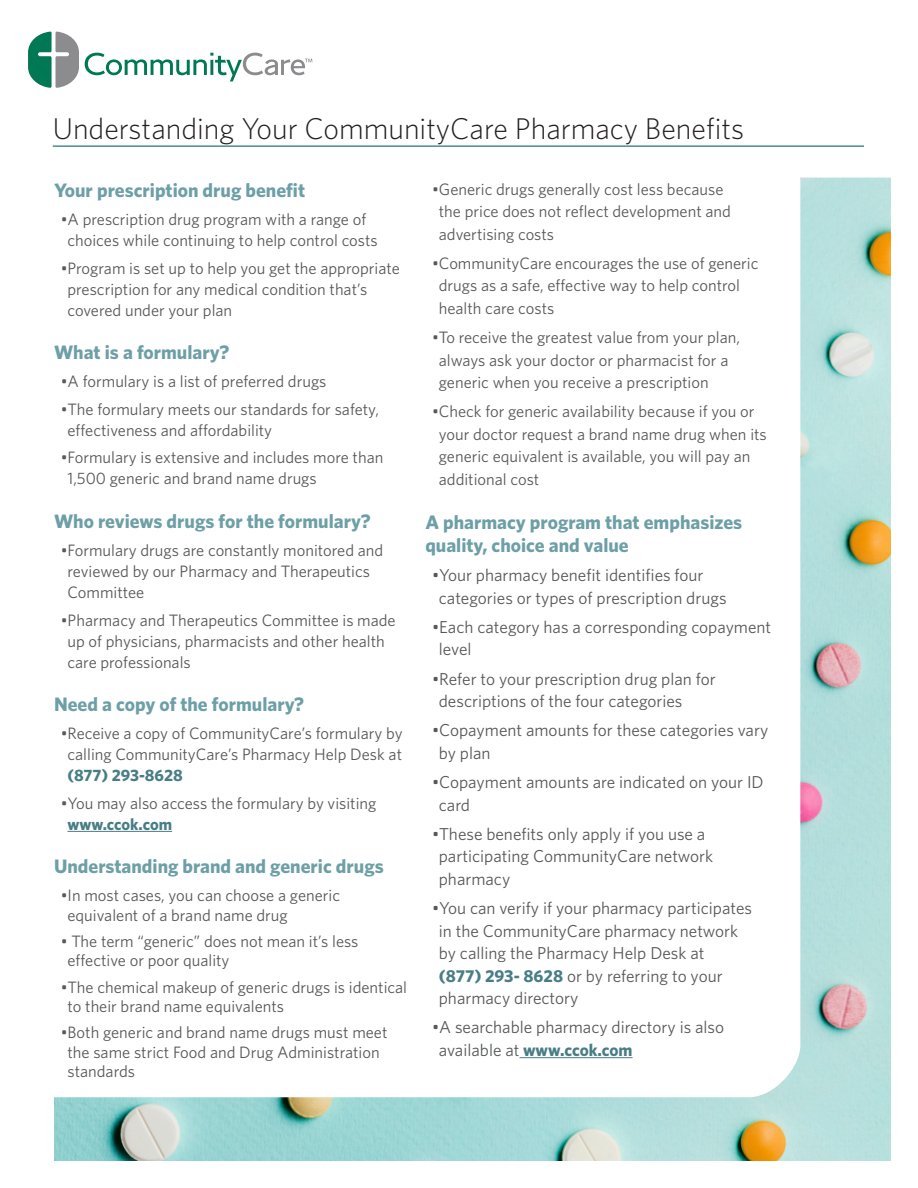
<style>
.page{position:relative;width:918px;height:1188px;background:#fff}
.page>*{position:absolute;margin:0;border:0;box-sizing:border-box;transform-origin:0 0}
.Paragraph_Style_1{font:300 30px "Whitney";color:#231f20}
.t1{font:700 19.5px/23.4px "Whitney";color:#6c9fa6}
.t2{font:17.25px/22.5px "Whitney";color:#57585a}
.t3{font:16.5px/21px "Whitney";color:#57585a}
.s1{font-weight:700;color:#487d84}
</style>
<div class="page">
<hr style="left:53px;top:145px;width:811px;height:2px;background:#458d96">
<svg style="left:28px;top:32px;width:51px;height:56px"></svg>
<svg style="left:85px;top:53px;width:227px;height:28px"></svg>
<img style="left:54px;top:178px;width:837px;height:983px">
<p class="Paragraph_Style_1" style="left:53px;top:110px;width:693px">Understanding Your CommunityCare Pharmacy Benefits</p>
<p class="t1" style="left:54px;top:178px;width:253px">Your prescription drug benefit</p>
<p class="t3" style="left:68px;top:208px;width:312px;text-indent:-7px">•A prescription drug program with a range of choices while continuing to help control costs</p>
<p class="t3" style="left:68px;top:257px;width:334px;text-indent:-7px">•Program is set up to help you get the appropriate prescription for any medical condition that’s covered under your plan</p>
<p class="t1" style="left:54px;top:340px;width:177px">What is a formulary?</p>
<p class="t3" style="left:61px;top:370px;width:267px">•A formulary is a list of preferred drugs</p>
<p class="t3" style="left:68px;top:398px;width:313px;text-indent:-7px">•The formulary meets our standards for safety, effectiveness and affordability</p>
<p class="t3" style="left:68px;top:447px;width:317px;text-indent:-7px">•Formulary is extensive and includes more than<br>1,500 generic and brand name drugs</p>
<p class="t1" style="left:54px;top:509px;width:318px">Who reviews drugs for the formulary?</p>
<p class="t3" style="left:68px;top:539px;width:317px;text-indent:-7px">•Formulary drugs are constantly monitored and reviewed by our Pharmacy and Therapeutics<br>Committee</p>
<p class="t3" style="left:68px;top:609px;width:330px;text-indent:-7px">•Pharmacy and Therapeutics Committee is made up of physicians, pharmacists and other health care professionals</p>
<p class="t1" style="left:54px;top:693px;width:252px">Need a copy of the formulary?</p>
<p class="t3" style="left:68px;top:723px;width:337px;text-align:justify;text-indent:-7px">•Receive a copy of CommunityCare’s formulary by calling CommunityCare’s Pharmacy Help Desk at <span class="s1">(877) 293-8628</span></p>
<p class="t3" style="left:68px;top:792px;width:311px;text-indent:-7px">•You may also access the formulary by visiting <span class="s1">www.ccok.com</span></p>
<p class="t1" style="left:54px;top:855px;width:331px">Understanding brand and generic drugs</p>
<p class="t3" style="left:68px;top:885px;width:274px;line-height:19.5px;text-indent:-7px">•In most cases, you can choose a generic equivalent of a brand name drug</p>
<p class="t3" style="left:68px;top:931px;width:293px;line-height:19.5px;text-indent:-7px">• The term “generic” does not mean it’s less effective or poor quality</p>
<p class="t3" style="left:68px;top:977px;width:341px;line-height:19.5px;text-indent:-7px">•The chemical makeup of generic drugs is identical to their brand name equivalents</p>
<p class="t3" style="left:68px;top:1023px;width:322px;line-height:19.5px;text-indent:-7px">•Both generic and brand name drugs must meet the same strict Food and Drug Administration standards</p>
<p class="t3" style="left:439px;top:177px;width:294px;line-height:22.5px;text-indent:-7px">•Generic drugs generally cost less because the price does not reflect development and advertising costs</p>
<p class="t3" style="left:439px;top:252px;width:321px;line-height:22.5px;text-indent:-7px">•CommunityCare encourages the use of generic drugs as a safe, effective way to help control health care costs</p>
<p class="t3" style="left:439px;top:326px;width:303px;line-height:22.5px;text-indent:-7px">•To receive the greatest value from your plan, always ask your doctor or pharmacist for a generic when you receive a prescription</p>
<p class="t3" style="left:439px;top:400px;width:330px;line-height:22.5px;text-indent:-7px">•Check for generic availability because if you or your doctor request a brand name drug when its generic equivalent is available, you will pay an additional cost</p>
<p class="t1" style="left:425px;top:510px;width:319px">A pharmacy program that emphasizes quality, choice and value</p>
<p class="t2" style="left:439px;top:564px;width:289px;text-indent:-7px">•Your pharmacy benefit identifies four categories or types of prescription drugs</p>
<p class="t2" style="left:439px;top:615px;width:334px;text-indent:-7px">•Each category has a corresponding copayment level</p>
<p class="t2" style="left:439px;top:667px;width:278px;text-indent:-7px">•Refer to your prescription drug plan for descriptions of the four categories</p>
<p class="t2" style="left:439px;top:719px;width:331px;text-indent:-7px">•Copayment amounts for these categories vary by plan</p>
<p class="t2" style="left:439px;top:771px;width:326px;text-indent:-7px">•Copayment amounts are indicated on your ID card</p>
<p class="t2" style="left:439px;top:822px;width:276px;text-indent:-7px">•These benefits only apply if you use a participating CommunityCare network pharmacy</p>
<p class="t2" style="left:439px;top:897px;width:315px;text-indent:-7px">•You can verify if your pharmacy participates in the CommunityCare pharmacy network by calling the Pharmacy Help Desk at<br><span class="s1">(877) 293- 8628</span> or by referring to your pharmacy directory</p>
<p class="t2" style="left:439px;top:1016px;width:287px;text-indent:-7px">•A searchable pharmacy directory is also available at <span class="s1">www.ccok.com</span></p>
</div>
